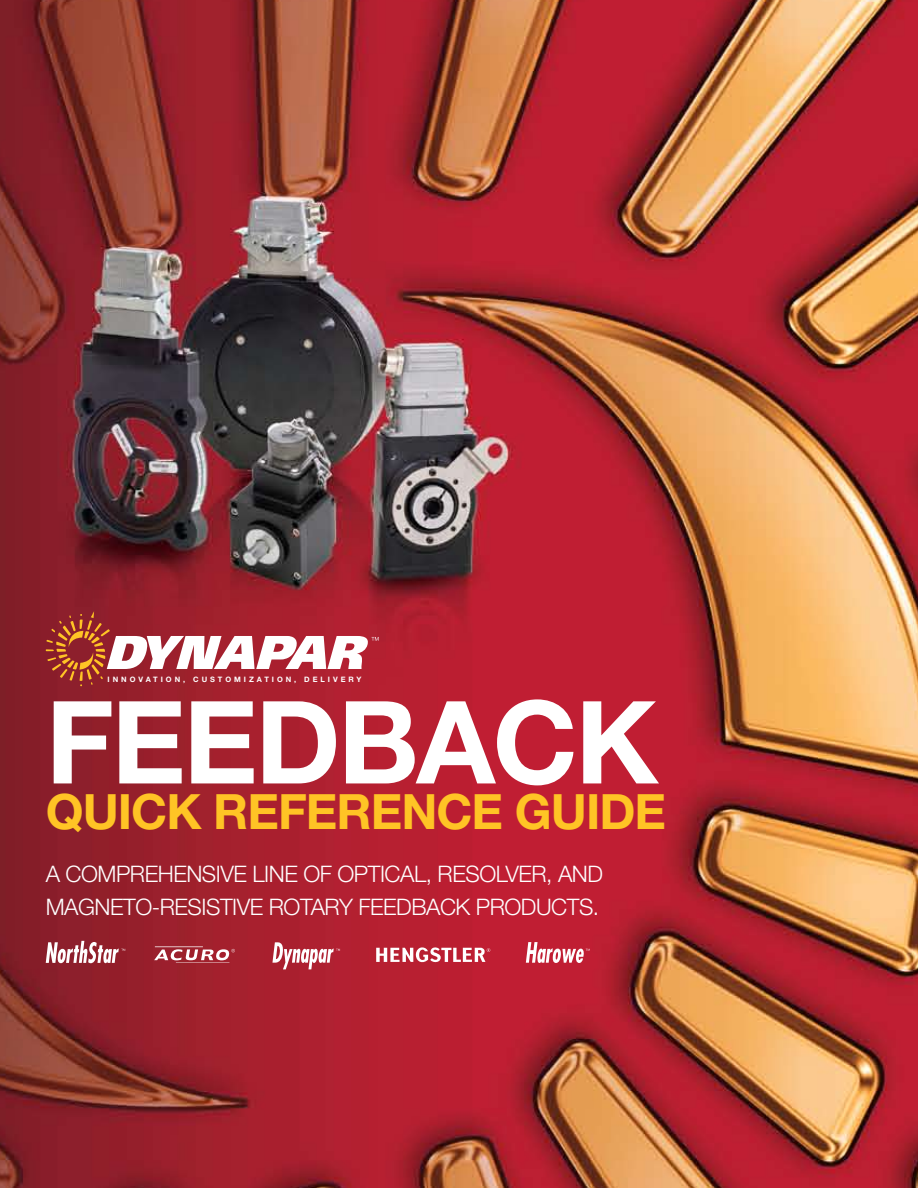
<style>
.page{position:relative;width:918px;height:1188px;background:#fff}
.page>*{position:absolute;margin:0;border:0;box-sizing:border-box;transform-origin:0 0}
.t1{font:700 115.05px "Helvetica Neue LT Std";letter-spacing:-.02em;color:#fff}
.t2{font:700 48.75px "Helvetica Neue LT Std";letter-spacing:-.02em;color:#ffc425}
.t3{font:300 22.8px/32.7px "Helvetica Neue LT Std";letter-spacing:-.02em;color:#fff}
.t4{font:700 7.5px "Helvetica Neue";letter-spacing:.395em;color:#fff}
</style>
<div class="page">
<img style="left:0;top:0;width:918px;height:1188px">
<svg style="left:46px;top:612px;width:333px;height:74px"></svg>
<svg style="left:46px;top:941px;width:79px;height:22px"></svg>
<svg style="left:272px;top:941px;width:68px;height:28px"></svg>
<svg style="left:526px;top:942px;width:64px;height:21px"></svg>
<hr style="left:155px;top:947px;width:48px;height:1px;background:#fff">
<hr style="left:176px;top:962px;width:53px;height:1px;background:#fff">
<svg style="left:154px;top:949px;width:81px;height:11px"></svg>
<svg style="left:376px;top:947px;width:114px;height:16px"></svg>
<p class="t4" style="left:108px;top:674px;width:255px">INNOVATION, CUSTOMIZATION, DELIVERY</p>
<h1 class="t1" style="left:46px;top:671px;width:614px">FEEDBACK</h1>
<h2 class="t2" style="left:46px;top:782px;width:622px">QUICK REFERENCE GUIDE</h2>
<p class="t3" style="left:46px;top:857px;width:559px">A COMPREHENSIVE LINE OF OPTICAL, RESOLVER, AND<br>MAGNETO-RESISTIVE ROTARY FEEDBACK PRODUCTS.</p>
</div>
